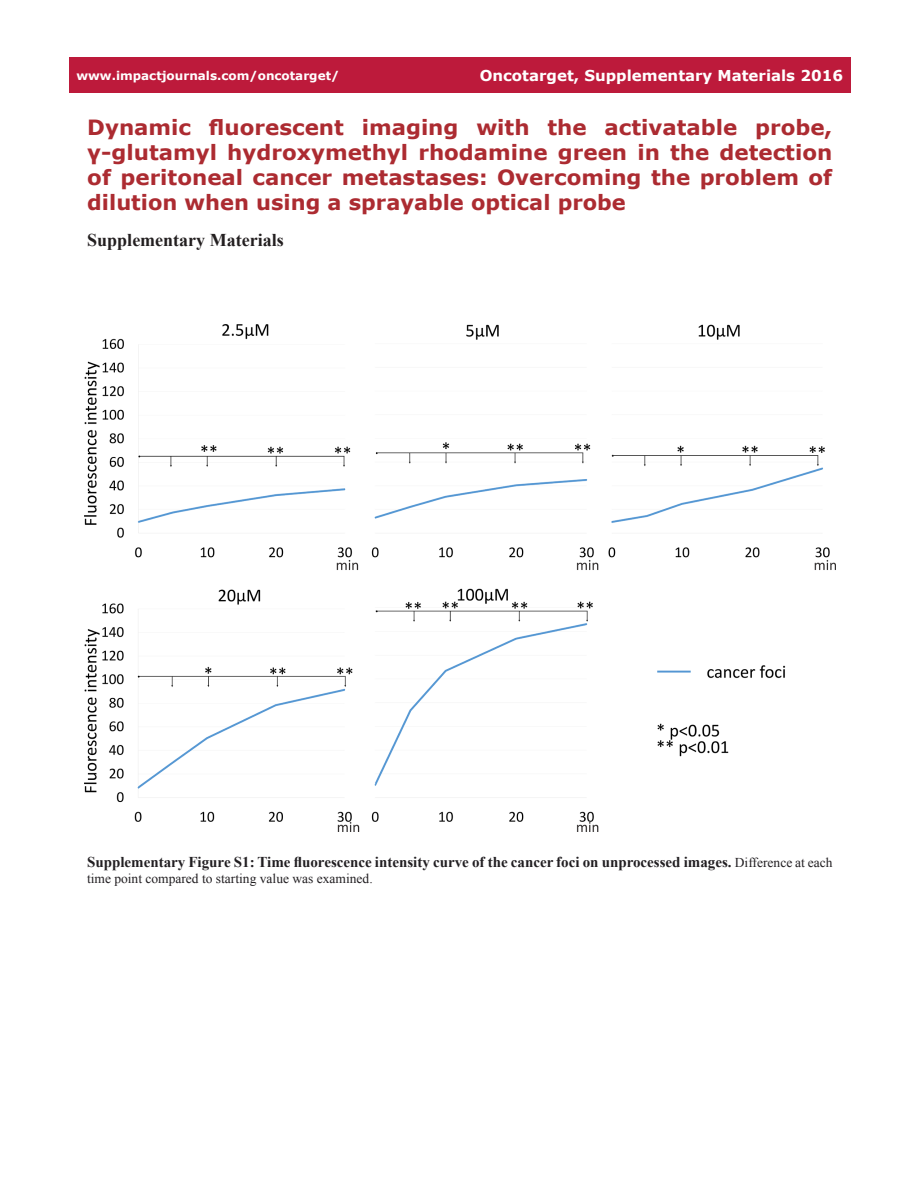
<style>
.page{position:relative;width:918px;height:1188px;background:#fff}
.page>*{position:absolute;margin:0;border:0;box-sizing:border-box;transform-origin:0 0}
.t1{font:700 21px/25.2px "Verdana";color:#ac2b31;text-align:justify}
.t2{font:700 18px "Times New Roman";color:#231f20}
.FigureText{font:700 15px "Times New Roman";color:#221f22}
.t3{font:700 15px "Verdana";color:#fff}
.FigureText-2{font:13.5px "Times New Roman";color:#221f22}
.t4{font:700 12px "Verdana";color:#fff}
.s1{font-weight:400;font-size:13.5px}
</style>
<div class="page">
<div style="left:69px;top:57px;width:781px;height:36px;background:#bd1a3b"></div>
<img style="left:84px;top:325px;width:751px;height:506px">
<p class="t4" style="left:76px;top:67px;width:264px">www.impactjournals.com/oncotarget/</p>
<p class="t3" style="left:480px;top:65px;width:365px">Oncotarget, Supplementary Materials 2016</p>
<p class="t1" style="left:87px;top:114px;width:747px">Dynamic fluorescent imaging with the activatable probe, γ-glutamyl hydroxymethyl rhodamine green in the detection of peritoneal cancer metastases: Overcoming the problem of dilution when using a sprayable optical probe</p>
<p class="t2" style="left:87px;top:227px;width:198px">Supplementary Materials</p>
<p class="FigureText" style="left:87px;top:851px;width:747px">Supplementary Figure S1: Time fluorescence intensity curve of the cancer foci on unprocessed images. <span class="s1">Difference at each</span></p>
<p class="FigureText-2" style="left:87px;top:869px;width:287px">time point compared to starting value was examined.</p>
</div>
